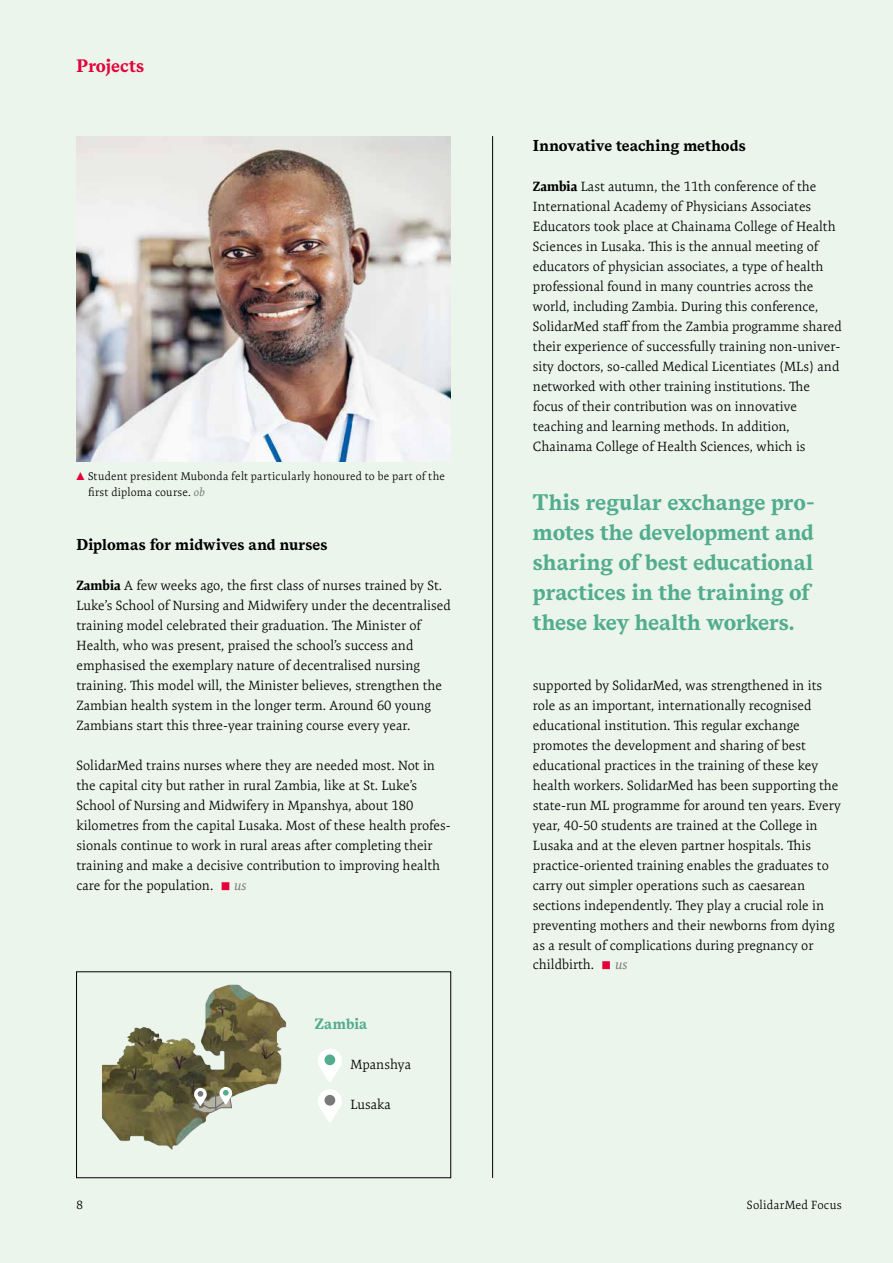
<style>
.page{position:relative;width:893px;height:1263px;background:#ebf5ec}
.page>*{position:absolute;margin:0;border:0;box-sizing:border-box;transform-origin:0 0}
.t1{font:700 22.5px/30px "Messina Serif";letter-spacing:-.005em;color:#52ac8e}
.t2{font:700 18px "Messina Serif";color:#e4003a}
.t3{font:700 15.75px "Messina Serif";color:#000}
.t4{font:700 15px "Messina Serif";letter-spacing:.005em;color:#52ac8e}
.t5{font:300 13.5px/20px "Expo Serif Pro";color:#000}
.t6{font:300 12px "Expo Serif Pro";letter-spacing:.02em;color:#000}
.t7{font:300 11.25px/16.5px "Expo Serif Pro";letter-spacing:.02em;color:#000}
.s1{font-family:"Andale Mono";font-weight:400;font-size:13.5px;color:#e4003a}
.s2{font-weight:400;font-style:italic;color:#797978}
.s3{font-weight:700}
.s4{font-family:"Minion Pro";font-weight:400;font-size:27px;color:#e4003a}
</style>
<div class="page">
<hr style="left:492px;top:136px;width:1px;height:1042px;background:#000">
<img style="left:77px;top:136px;width:374px;height:326px">
<svg style="left:318px;top:1049px;width:24px;height:33px"></svg>
<div style="left:324px;top:1054px;width:11px;height:11px;background:#52ac8e;border-radius:50%"></div>
<svg style="left:318px;top:1089px;width:24px;height:34px"></svg>
<div style="left:324px;top:1095px;width:11px;height:10px;background:#797978;border-radius:50%"></div>
<img style="left:102px;top:985px;width:184px;height:165px">
<svg style="left:191px;top:1087px;width:41px;height:26px"></svg>
<h2 class="t2" style="left:77px;top:52px;width:69px">Projects</h2>
<p class="t7" style="left:88px;top:468px;width:358px;text-indent:-11px"><span class="s1">▲</span> Student president Mubonda felt particularly honoured to be part of the first diploma course. <span class="s2">ob</span></p>
<p class="t3" style="left:77px;top:533px;width:253px">Diplomas for midwives and nurses</p>
<p class="t5" style="left:77px;top:576px;width:376px"><span class="s3">Zambia</span> A few weeks ago, the first class of nurses trained by St.<br>Luke’s School of Nursing and Midwifery under the decentralised training model celebrated their graduation. The Minister of Health, who was present, praised the school’s success and emphasised the exemplary nature of decentralised nursing training. This model will, the Minister believes, strengthen the Zambian health system in the longer term. Around 60 young Zambians start this three-year training course every year.</p>
<p class="t5" style="left:77px;top:755px;width:376px">SolidarMed trains nurses where they are needed most. Not in the capital city but rather in rural Zambia, like at St. Luke’s School of Nursing and Midwifery in Mpanshya, about 180 kilometres from the capital Lusaka. Most of these health profes&shy;sionals continue to work in rural areas after completing their training and make a decisive contribution to improving health care for the population. <span class="s4">■</span> <span class="s2">us</span></p>
<p class="t4" style="left:315px;top:1013px;width:54px">Zambia</p>
<p class="t5" style="left:350px;top:1054px;width:62px">Mpanshya</p>
<p class="t5" style="left:350px;top:1094px;width:42px">Lusaka</p>
<p class="t3" style="left:533px;top:134px;width:214px">Innovative teaching methods</p>
<p class="t5" style="left:533px;top:177px;width:310px"><span class="s3">Zambia</span> Last autumn, the 11th conference of the International Academy of Physicians Associates Educators took place at Chainama College of Health Sciences in Lusaka. This is the annual meeting of educators of physician associates, a type of health professional found in many countries across the world, including Zambia. During this conference, SolidarMed staff from the Zambia programme shared their experience of successfully training non-univer&shy;sity doctors, so-called Medical Licentiates (MLs) and networked with other training institutions. The focus of their contribution was on innovative teaching and learning methods. In addition, Chainama College of Health Sciences, which is</p>
<h1 class="t1" style="left:533px;top:487px;width:283px">This regular exchange pro&shy;motes the development and sharing of best educational practices in the training of these key health workers.</h1>
<p class="t5" style="left:533px;top:675px;width:309px">supported by SolidarMed, was strengthened in its role as an important, internationally recognised educational institution. This regular exchange promotes the development and sharing of best educational practices in the training of these key health workers. SolidarMed has been supporting the state-run ML programme for around ten years. Every year, 40-50 students are trained at the College in Lusaka and at the eleven partner hospitals. This practice-oriented training enables the graduates to carry out simpler operations such as caesarean sections independently. They play a crucial role in preventing mothers and their newborns from dying as a result of complications during pregnancy or childbirth. <span class="s4">■</span> <span class="s2">us</span></p>
<p class="t6" style="left:77px;top:1198px;width:8px">8</p>
<p class="t6" style="left:747px;top:1198px;width:96px">SolidarMed Focus</p>
</div>
